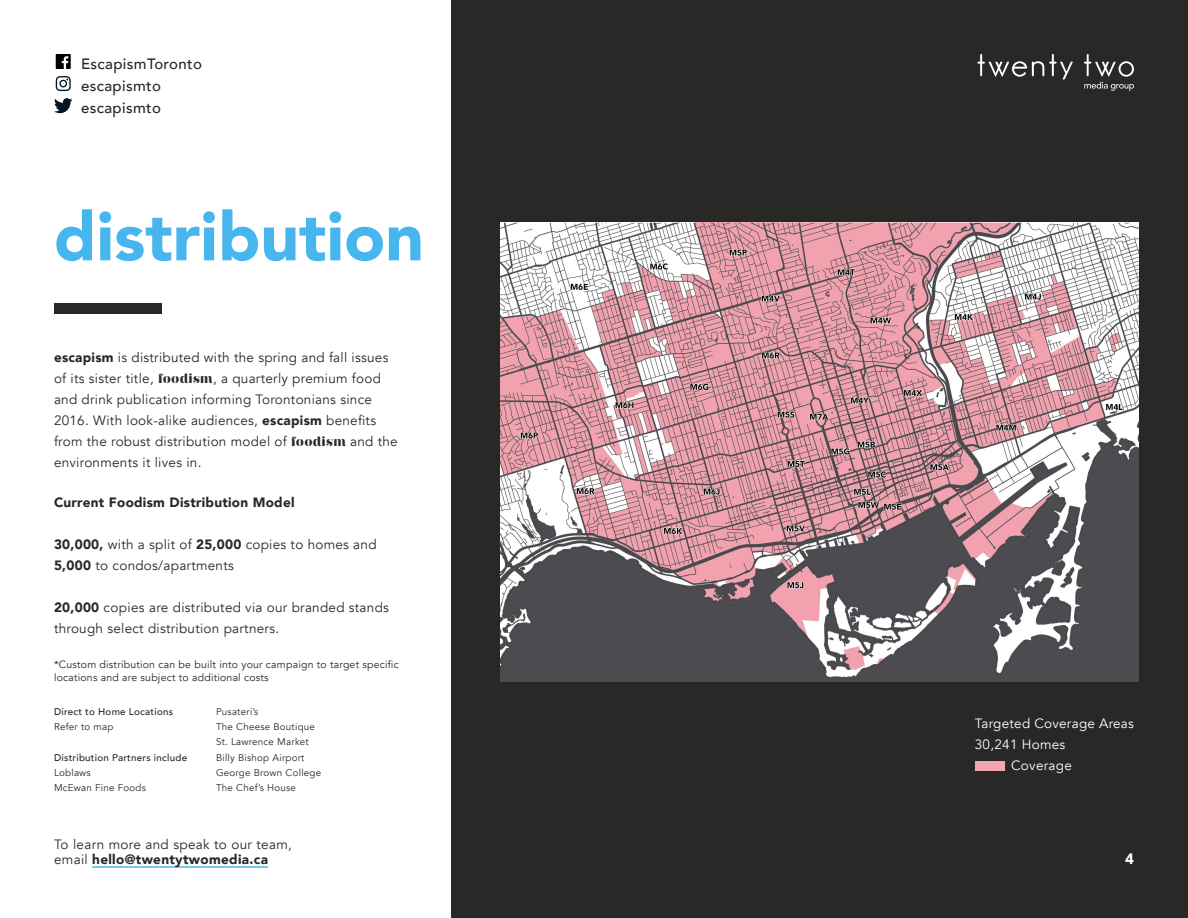
<style>
.page{position:relative;width:1188px;height:918px;background:#fff}
.page>*{position:absolute;margin:0;border:0;box-sizing:border-box;transform-origin:0 0}
.t1{font:900 67.5px "Avenir";color:#48b6ee}
.t2{font:500 15px/22px "Avenir";letter-spacing:.025em;color:#282827}
.t3{font:900 15px "Avenir";color:#fff}
.info_body{font:13.5px/21px "Avenir";letter-spacing:.02em;color:#282827}
.info_body-2{font:13.5px "Avenir";letter-spacing:.02em;color:#fff}
.info_body-3{font:900 13.5px "Avenir";letter-spacing:.02em;color:#282827}
.t4{font:10.5px/13.5px "Avenir";letter-spacing:.02em;color:#282827}
.info_body-4{font:9.75px "Avenir";letter-spacing:.025em;color:#282827}
.info_body-5{font:500 9.75px "Avenir";letter-spacing:.025em;color:#282827}
.s1{font-weight:900}
.s2{font-family:"Narziss Ultrabold Drops"}
</style>
<div class="page">
<div style="left:451px;top:0;width:737px;height:918px;background:#282827"></div>
<hr style="left:92px;top:866px;width:176px;height:2px;background:#48b6ee">
<div style="left:54px;top:303px;width:108px;height:11px;background:#282827"></div>
<div style="left:975px;top:761px;width:29px;height:9px;background:#f2a6b2"></div>
<img style="left:501px;top:222px;width:637px;height:460px">
<svg style="left:56px;top:54px;width:15px;height:15px"></svg>
<svg style="left:56px;top:76px;width:15px;height:15px"></svg>
<svg style="left:54px;top:98px;width:18px;height:15px"></svg>
<svg style="left:977px;top:54px;width:96px;height:25px"></svg>
<svg style="left:1084px;top:54px;width:50px;height:37px"></svg>
<p class="t2" style="left:81px;top:52px;width:123px">EscapismToronto escapismto escapismto</p>
<p class="t1" style="left:54px;top:179px;width:372px">distribution</p>
<p class="info_body" style="left:54px;top:347px;width:345px"><span class="s1">escapism</span> is distributed with the spring and fall issues of its sister title, <span class="s2">foodism</span>, a quarterly premium food and drink publication informing Torontonians since 2016. With look-alike audiences, <span class="s1">escapism</span> benefits from the robust distribution model of <span class="s2">foodism</span> and the environments it lives in.</p>
<p class="info_body-3" style="left:54px;top:491px;width:242px">Current Foodism Distribution Model</p>
<p class="info_body" style="left:54px;top:534px;width:324px"><span class="s1">30,000,</span> with a split of <span class="s1">25,000</span> copies to homes and<br><span class="s1">5,000</span> to condos/apartments</p>
<p class="info_body" style="left:54px;top:597px;width:336px"><span class="s1">20,000</span> copies are distributed via our branded stands through select distribution partners.</p>
<p class="t4" style="left:54px;top:657px;width:346px">*Custom distribution can be built into your campaign to target specific locations and are subject to additional costs</p>
<p class="info_body-5" style="left:54px;top:703px;width:121px">Direct to Home Locations</p>
<p class="info_body-4" style="left:54px;top:721px;width:61px">Refer to map</p>
<p class="info_body-5" style="left:54px;top:749px;width:135px">Distribution Partners include</p>
<p class="info_body-4" style="left:54px;top:767px;width:38px">Loblaws</p>
<p class="info_body-4" style="left:54px;top:782px;width:94px">McEwan Fine Foods</p>
<p class="info_body-4" style="left:216px;top:706px;width:44px">Pusateri’s</p>
<p class="info_body-4" style="left:216px;top:721px;width:101px">The Cheese Boutique</p>
<p class="info_body-4" style="left:216px;top:736px;width:94px">St. Lawrence Market</p>
<p class="info_body-4" style="left:216px;top:752px;width:90px">Billy Bishop Airport</p>
<p class="info_body-4" style="left:216px;top:767px;width:107px">George Brown College</p>
<p class="info_body-4" style="left:216px;top:782px;width:82px">The Chef’s House</p>
<p class="info_body" style="left:54px;top:837px;width:240px;line-height:15px">To learn more and speak to our team, email <span class="s1">hello@twentytwomedia.ca</span></p>
<p class="info_body-2" style="left:975px;top:715px;width:161px">Targeted Coverage Areas</p>
<p class="info_body-2" style="left:975px;top:736px;width:92px">30,241 Homes</p>
<p class="info_body-2" style="left:1011px;top:757px;width:62px">Coverage</p>
<p class="t3" style="left:1125px;top:846px;width:10px">4</p>
</div>
